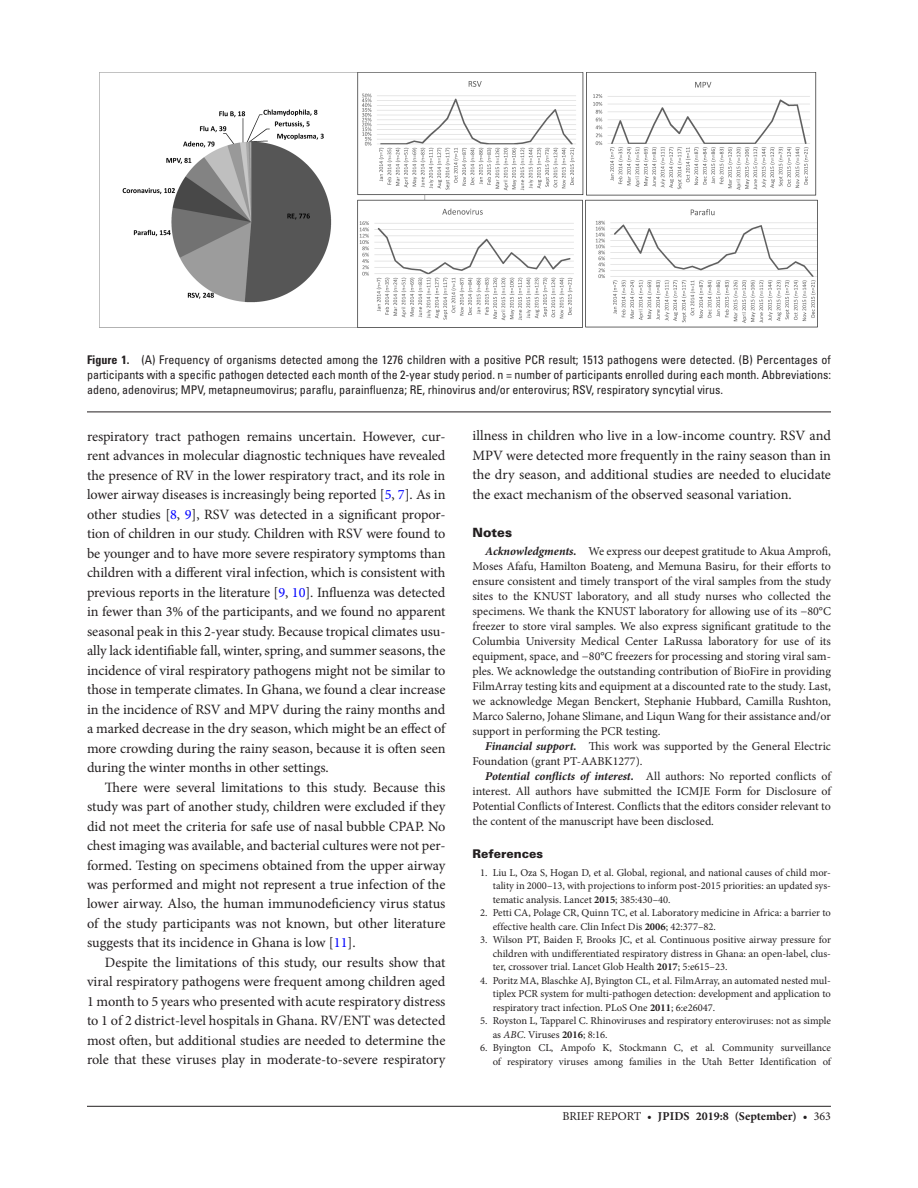
<style>
.page{position:relative;width:918px;height:1188px;background:#fff}
.page>*{position:absolute;margin:0;border:0;box-sizing:border-box;transform-origin:0 0}
.t1{font:14.25px/19.5px "Minion Pro";letter-spacing:-.005em;color:#231f20;text-align:justify}
.t2{font:900 12.75px "Univers LT Std";color:#231f20}
.t3{font:12px/15px "Minion Pro";color:#231f20;text-align:justify}
.t4{font:condensed 12px/15px "Univers LT Std";color:#231f20;text-align:justify}
.t5{font:700 12px "Minion Pro";color:#231f20}
.t6{font:900 12px "Univers LT Std";color:#231f20}
.t7{font:10.5px/13.5px "Minion Pro";color:#231f20;text-align:justify}
.s1{font-weight:700}
.s2{color:#00f}
.s3{font-weight:700;font-style:italic}
.s4{font-style:italic}
.s5{font-weight:400}
</style>
<div class="page">
<hr style="left:87px;top:1106px;width:744px;height:1px;background:#231f20">
<hr style="left:87px;top:412px;width:744px;height:1px;background:#231f20">
<img style="left:99px;top:72px;width:719px;height:256px">
<p class="t4" style="left:87px;top:352px;width:746px"><span class="s1">Figure 1.</span> (A) Frequency of organisms detected among the 1276 children with a positive PCR result; 1513 pathogens were detected. (B) Percentages of participants with a specific pathogen detected each month of the 2-year study period. n = number of participants enrolled during each month. Abbreviations: adeno, adenovirus; MPV, metapneumovirus; paraflu, parainfluenza; RE, rhinovirus and/or enterovirus; RSV, respiratory syncytial virus.</p>
<p class="t1" style="left:87px;top:426px;width:360px">respiratory tract pathogen remains uncertain. However, cur&shy;rent advances in molecular diagnostic techniques have revealed the presence of RV in the lower respiratory tract, and its role in lower airway diseases is increasingly being reported [<span class="s2">5</span>, <span class="s2">7</span>]. As in other studies [<span class="s2">8</span>, <span class="s2">9</span>], RSV was detected in a significant propor&shy;tion of children in our study. Children with RSV were found to be younger and to have more severe respiratory symptoms than children with a different viral infection, which is consistent with previous reports in the literature [<span class="s2">9</span>, <span class="s2">10</span>]. Influenza was detected in fewer than 3% of the participants, and we found no apparent seasonal peak in this 2-year study. Because tropical climates usu&shy;ally lack identifiable fall, winter, spring, and summer seasons, the incidence of viral respiratory pathogens might not be similar to those in temperate climates. In Ghana, we found a clear increase in the incidence of RSV and MPV during the rainy months and a marked decrease in the dry season, which might be an effect of more crowding during the rainy season, because it is often seen during the winter months in other settings.</p>
<p class="t1" style="left:87px;top:777px;width:360px;text-indent:18px">There were several limitations to this study. Because this study was part of another study, children were excluded if they did not meet the criteria for safe use of nasal bubble CPAP. No chest imaging was available, and bacterial cultures were not per&shy;formed. Testing on specimens obtained from the upper airway was performed and might not represent a true infection of the lower airway. Also, the human immunodeficiency virus status of the study participants was not known, but other literature suggests that its incidence in Ghana is low [<span class="s2">11</span>].</p>
<p class="t1" style="left:87px;top:953px;width:360px;text-indent:18px">Despite the limitations of this study, our results show that viral respiratory pathogens were frequent among children aged 1 month to 5 years who presented with acute respiratory distress to 1 of 2 district-level hospitals in Ghana. RV/ENT was detected most often, but additional studies are needed to determine the role that these viruses play in moderate-to-severe respiratory</p>
<p class="t1" style="left:473px;top:426px;width:360px">illness in children who live in a low-income country. RSV and MPV were detected more frequently in the rainy season than in the dry season, and additional studies are needed to elucidate the exact mechanism of the observed seasonal variation.</p>
<p class="t2" style="left:473px;top:524px;width:41px">Notes</p>
<p class="t3" style="left:473px;top:543px;width:360px;text-indent:13px"><span class="s3">Acknowledgments.</span> We express our deepest gratitude to Akua Amprofi, Moses Afafu, Hamilton Boateng, and Memuna Basiru, for their efforts to ensure consistent and timely transport of the viral samples from the study sites to the KNUST laboratory, and all study nurses who collected the specimens. We thank the KNUST laboratory for allowing use of its −80°C freezer to store viral samples. We also express significant gratitude to the Columbia University Medical Center LaRussa laboratory for use of its equipment, space, and −80°C freezers for processing and storing viral sam&shy;ples. We acknowledge the outstanding contribution of BioFire in providing FilmArray testing kits and equipment at a discounted rate to the study. Last, we acknowledge Megan Benckert, Stephanie Hubbard, Camilla Rushton, Marco Salerno, Johane Slimane, and Liqun Wang for their assistance and/or support in performing the PCR testing.</p>
<p class="t3" style="left:472px;top:738px;width:360px;text-indent:13px"><span class="s3">Financial support.</span> This work was supported by the General Electric<br>Foundation (grant PT-AABK1277).</p>
<p class="t3" style="left:472px;top:768px;width:360px;text-indent:13px"><span class="s3">Potential conflicts of interest.</span> All authors: No reported conflicts of interest. All authors have submitted the ICMJE Form for Disclosure of Potential Conflicts of Interest. Conflicts that the editors consider relevant to the content of the manuscript have been disclosed.</p>
<p class="t6" style="left:472px;top:846px;width:72px">References</p>
<p class="t7" style="left:493px;top:866px;width:340px;text-indent:-13px">1. Liu L, Oza S, Hogan D, et al. Global, regional, and national causes of child mor&shy;tality in 2000–13, with projections to inform post-2015 priorities: an updated sys&shy;tematic analysis. Lancet <span class="s1">2015</span>; 385:430–40.</p>
<p class="t7" style="left:493px;top:906px;width:340px;text-indent:-13px">2. Petti CA, Polage CR, Quinn TC, et al. Laboratory medicine in Africa: a barrier to effective health care. Clin Infect Dis <span class="s1">2006</span>; 42:377–82.</p>
<p class="t7" style="left:493px;top:933px;width:340px;text-indent:-13px">3. Wilson PT, Baiden F, Brooks JC, et al. Continuous positive airway pressure for children with undifferentiated respiratory distress in Ghana: an open-label, clus&shy;ter, crossover trial. Lancet Glob Health <span class="s1">2017</span>; 5:e615–23.</p>
<p class="t7" style="left:493px;top:974px;width:340px;text-indent:-13px">4. Poritz MA, Blaschke AJ, Byington CL, et al. FilmArray, an automated nested mul&shy;tiplex PCR system for multi-pathogen detection: development and application to respiratory tract infection. PLoS One <span class="s1">2011</span>; 6:e26047.</p>
<p class="t7" style="left:493px;top:1014px;width:340px;text-indent:-13px">5. Royston L, Tapparel C. Rhinoviruses and respiratory enteroviruses: not as simple as <span class="s4">ABC</span>. Viruses <span class="s1">2016</span>; 8:16.</p>
<p class="t7" style="left:480px;top:1041px;width:353px;text-align:right">6. Byington CL, Ampofo K, Stockmann C, et al. Community surveillance of respiratory viruses among families in the Utah Better Identification of</p>
<p class="t5" style="left:562px;top:1108px;width:270px"><span class="s5">BRIEF REPORT •</span> JPIDS 2019:8 (September) • <span class="s5">363</span></p>
</div>
